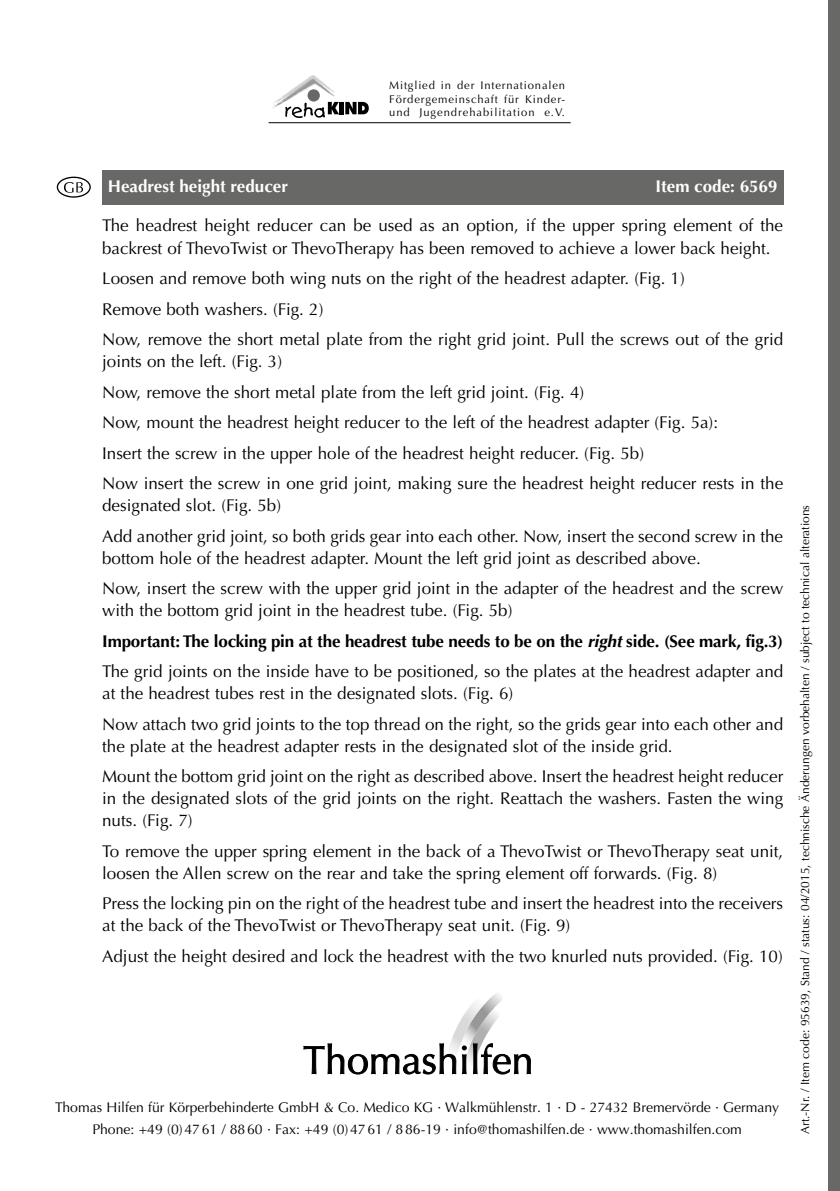
<style>
.page{position:relative;width:840px;height:1191px;background:#fff}
.page>*{position:absolute;margin:0;border:0;box-sizing:border-box;transform-origin:0 0}
.t1{font:17px/30.4px "Optima";color:#000}
.t2{font:700 17px "Optima";color:#fff}
.t3{font:14px/22px "Optima";color:#000;text-align:center}
.t4{font:12px "Optima";color:#000}
.t5{font:11.2px/13.4px "Optima";letter-spacing:.08em;color:#000;text-align:justify}
.s1{font-weight:700}
.s2{font-weight:700;font-style:italic}
</style>
<div class="page">
<svg style="left:303px;top:993px;width:227px;height:81px"></svg>
<div style="left:828px;top:0;width:11px;height:1191px;background:#686867"></div>
<hr style="left:339px;top:102px;width:4px;height:12px;background:#000">
<svg style="left:345px;top:102px;width:23px;height:12px"></svg>
<svg style="left:285px;top:102px;width:54px;height:16px"></svg>
<img style="left:307px;top:75px;width:12px;height:4px">
<img style="left:272px;top:79px;width:64px;height:29px">
<div style="left:307px;top:89px;width:12px;height:13px;background:#686867;border-radius:50%"></div>
<hr style="left:268px;top:122px;width:302px;height:1px;background:#000">
<div style="left:102px;top:170px;width:680px;height:34px;background:#686867"></div>
<svg style="left:57px;top:177px;width:34px;height:21px"></svg>
<p class="t5" style="left:389px;top:79px;width:177px">Mitglied in der Internationalen Fördergemeinschaft für Kinder&shy;und Jugendrehabilitation e.V.</p>
<p class="t2" style="left:108px;top:177px;width:182px">Headrest height reducer</p>
<p class="t2" style="left:655px;top:177px;width:123px">Item code: 6569</p>
<p class="t1" style="left:102px;top:215px;width:682px;line-height:22px">The headrest height reducer can be used as an option, if the upper spring element of the backrest of ThevoTwist or ThevoTherapy has been removed to achieve a lower back height.</p>
<p class="t1" style="left:102px;top:263px;width:682px">Loosen and remove both wing nuts on the right of the headrest adapter. (Fig. 1)<br>Remove both washers. (Fig. 2)<br>Now, remove the short metal plate from the right grid joint. Pull the screws out of the grid</p>
<p class="t1" style="left:102px;top:346px;width:682px">joints on the left. (Fig. 3)<br>Now, remove the short metal plate from the left grid joint. (Fig. 4)<br>Now, mount the headrest height reducer to the left of the headrest adapter (Fig. 5a):<br>Insert the screw in the upper hole of the headrest height reducer. (Fig. 5b)<br>Now insert the screw in one grid joint, making sure the headrest height reducer rests in the</p>
<p class="t1" style="left:102px;top:490px;width:682px">designated slot. (Fig. 5b)<br>Add another grid joint, so both grids gear into each other. Now, insert the second screw in the</p>
<p class="t1" style="left:102px;top:543px;width:682px">bottom hole of the headrest adapter. Mount the left grid joint as described above.<br>Now, insert the screw with the upper grid joint in the adapter of the headrest and the screw</p>
<p class="t1" style="left:102px;top:595px;width:682px">with the bottom grid joint in the headrest tube. (Fig. 5b)<br><span class="s1">Important: The locking pin at the headrest tube needs to be on the</span> <span class="s2">right</span> <span class="s1">side. (See mark, fig.3)<br></span>The grid joints on the inside have to be positioned, so the plates at the headrest adapter and</p>
<p class="t1" style="left:102px;top:678px;width:682px">at the headrest tubes rest in the designated slots. (Fig. 6)<br>Now attach two grid joints to the top thread on the right, so the grids gear into each other and</p>
<p class="t1" style="left:102px;top:731px;width:682px">the plate at the headrest adapter rests in the designated slot of the inside grid.<br>Mount the bottom grid joint on the right as described above. Insert the headrest height reducer</p>
<p class="t1" style="left:102px;top:787px;width:682px;line-height:22px">in the designated slots of the grid joints on the right. Reattach the washers. Fasten the wing nuts. (Fig. 7)</p>
<p class="t1" style="left:102px;top:840px;width:682px;line-height:22px">To remove the upper spring element in the back of a ThevoTwist or ThevoTherapy seat unit, loosen the Allen screw on the rear and take the spring element off forwards. (Fig. 8)</p>
<p class="t1" style="left:102px;top:892px;width:682px;line-height:22px">Press the locking pin on the right of the headrest tube and insert the headrest into the receivers at the back of the ThevoTwist or ThevoTherapy seat unit. (Fig. 9)</p>
<p class="t1" style="left:102px;top:941px;width:681px">Adjust the height desired and lock the headrest with the two knurled nuts provided. (Fig. 10)</p>
<p class="t3" style="left:55px;top:1096px;width:724px">Thomas Hilfen für Körperbehinderte GmbH &amp; Co. Medico KG · Walkmühlenstr. 1 · D - 27432 Bremervörde · Germany<br>Phone: +49 (0)4761 / 8860 · Fax: +49 (0)4761 / 886-19 · info@thomashilfen.de · www.thomashilfen.com</p>
<p class="t4" style="left:797px;top:1134px;width:631px;rotate:-90deg">Art.-Nr. / Item code: 95639, Stand / status: 04/2015, technische Änderungen vorbehalten / subject to technical alterations</p>
</div>
